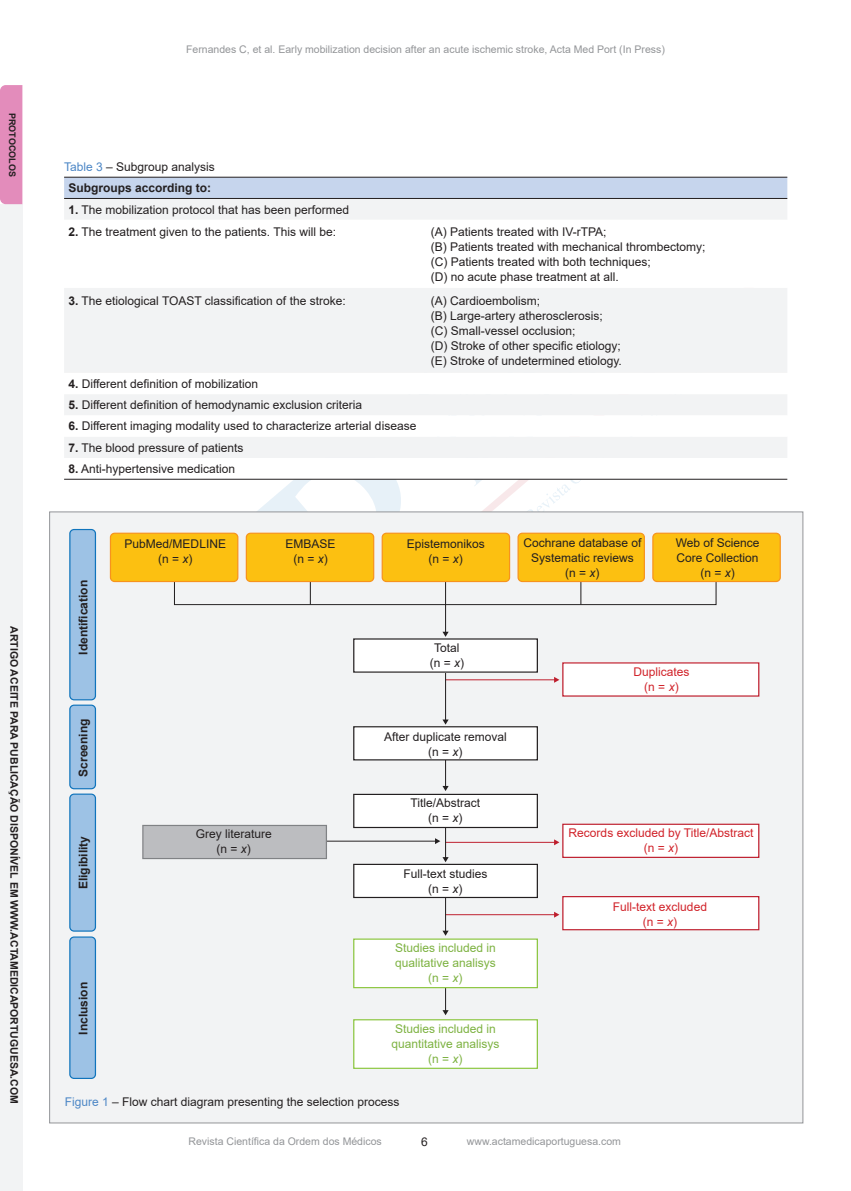
<style>
.page{position:relative;width:851px;height:1191px;background:#fff}
.page>*{position:absolute;margin:0;border:0;box-sizing:border-box;transform-origin:0 0}
.t1{font:12px/15px "Arial";color:#231f20;text-align:center}
.t2{font:700 12px/21px "Arial";color:#231f20;text-align:center}
.t3{font:12px/15px "Arial";color:#7db241;text-align:center}
.t4{font:12px/15px "Arial";color:#d1232a;text-align:center}
.t5{font:10.5px "Arial";color:#939598}
.t6{font:700 10.5px "Arial";color:#231f20}
.t7{font:700 9px "Arial";color:#231f20}
.s1{font-weight:400;color:#4d87c6}
.s2{font-weight:400}
.s3{font-weight:700}
.s4{font-style:italic}
.s5{color:#4d87c6}
</style>
<div class="page">
<div style="left:0;top:204px;width:22px;height:987px;background:#f2f3f4"></div>
<div style="left:0;top:85px;width:22px;height:119px;background:#e38cbb"></div>
<div style="left:49px;top:512px;width:754px;height:611px;background:#f2f3f4;border:1px solid #939598"></div>
<hr style="left:445px;top:914px;width:110px;height:1px;background:#be1d2c">
<svg style="left:554px;top:911px;width:5px;height:6px"></svg>
<hr style="left:445px;top:891px;width:1px;height:40px;background:#231f20">
<svg style="left:442px;top:930px;width:6px;height:5px"></svg>
<hr style="left:445px;top:977px;width:1px;height:34px;background:#231f20">
<svg style="left:442px;top:1010px;width:6px;height:5px"></svg>
<div style="left:563px;top:896px;width:196px;height:33px;background:#fff"></div>
<div style="left:562px;top:896px;width:197px;height:34px;border:1px solid #be1d2c"></div>
<hr style="left:445px;top:679px;width:110px;height:1px;background:#be1d2c">
<svg style="left:554px;top:677px;width:5px;height:6px"></svg>
<hr style="left:445px;top:842px;width:110px;height:1px;background:#be1d2c">
<svg style="left:554px;top:839px;width:5px;height:6px"></svg>
<hr style="left:325px;top:841px;width:111px;height:1px;background:#231f20">
<svg style="left:435px;top:838px;width:5px;height:6px"></svg>
<hr style="left:445px;top:670px;width:1px;height:50px;background:#231f20">
<svg style="left:442px;top:719px;width:6px;height:5px"></svg>
<svg style="left:442px;top:760px;width:6px;height:31px"></svg>
<hr style="left:445px;top:817px;width:1px;height:41px;background:#231f20">
<svg style="left:442px;top:857px;width:6px;height:5px"></svg>
<svg style="left:174px;top:480px;width:578px;height:157px"></svg>
<div style="left:110px;top:533px;width:128px;height:48px;background:#fcc011;border-radius:4px"></div>
<div style="left:110px;top:532px;width:128px;height:50px;border:1px solid #f7931d;border-radius:4px"></div>
<div style="left:246px;top:533px;width:128px;height:48px;background:#fcc011;border-radius:4px"></div>
<div style="left:246px;top:532px;width:128px;height:50px;border:1px solid #f7931d;border-radius:4px"></div>
<div style="left:382px;top:533px;width:127px;height:48px;background:#fcc011;border-radius:4px"></div>
<div style="left:382px;top:532px;width:128px;height:50px;border:1px solid #f7931d;border-radius:4px"></div>
<div style="left:518px;top:533px;width:126px;height:48px;background:#fcc011;border-radius:4px"></div>
<div style="left:517px;top:532px;width:128px;height:50px;border:1px solid #f7931d;border-radius:4px"></div>
<div style="left:653px;top:533px;width:127px;height:48px;background:#fcc011;border-radius:4px"></div>
<div style="left:652px;top:532px;width:129px;height:50px;border:1px solid #f7931d;border-radius:4px"></div>
<div style="left:70px;top:529px;width:25px;height:171px;background:#9dc2e5;border-radius:4px"></div>
<div style="left:69px;top:529px;width:27px;height:171px;border:1px solid #1074bc;border-radius:4px"></div>
<div style="left:70px;top:705px;width:25px;height:83px;background:#9dc2e5;border-radius:4px"></div>
<div style="left:69px;top:704px;width:27px;height:85px;border:1px solid #1074bc;border-radius:4px"></div>
<div style="left:70px;top:794px;width:25px;height:137px;background:#9dc2e5;border-radius:4px"></div>
<div style="left:69px;top:793px;width:27px;height:138px;border:1px solid #1074bc;border-radius:4px"></div>
<div style="left:70px;top:937px;width:25px;height:141px;background:#9dc2e5;border-radius:4px"></div>
<div style="left:69px;top:936px;width:27px;height:143px;border:1px solid #1074bc;border-radius:4px"></div>
<div style="left:354px;top:639px;width:183px;height:33px;background:#fff"></div>
<div style="left:354px;top:727px;width:183px;height:33px;background:#fff"></div>
<div style="left:353px;top:726px;width:185px;height:34px;border:1px solid #231f20"></div>
<div style="left:354px;top:794px;width:183px;height:33px;background:#fff"></div>
<div style="left:353px;top:793px;width:185px;height:35px;border:1px solid #231f20"></div>
<div style="left:354px;top:864px;width:183px;height:33px;background:#fff"></div>
<div style="left:353px;top:863px;width:185px;height:35px;border:1px solid #231f20"></div>
<div style="left:354px;top:939px;width:183px;height:48px;background:#fff"></div>
<div style="left:353px;top:938px;width:185px;height:50px;border:1px solid #8bc63e"></div>
<div style="left:354px;top:1019px;width:183px;height:49px;background:#fff"></div>
<div style="left:353px;top:1019px;width:185px;height:50px;border:1px solid #8bc63e"></div>
<div style="left:563px;top:663px;width:196px;height:33px;background:#fff"></div>
<div style="left:563px;top:824px;width:196px;height:33px;background:#fff"></div>
<div style="left:562px;top:823px;width:197px;height:35px;border:1px solid #be1d2c"></div>
<div style="left:143px;top:825px;width:183px;height:33px;background:#bcbdc0"></div>
<div style="left:142px;top:825px;width:185px;height:34px;border:1px solid #808285"></div>
<div style="left:64px;top:178px;width:723px;height:20px;background:#c6d5ed"></div>
<div style="left:64px;top:199px;width:723px;height:20px;background:#f2f3f4"></div>
<svg style="left:64px;top:288px;width:723px;height:191px;fill:#f2f3f4"></svg>
<hr style="left:64px;top:177px;width:723px;height:1px;background:#231f20">
<hr style="left:64px;top:198px;width:723px;height:1px;background:#231f20">
<hr style="left:64px;top:479px;width:723px;height:1px;background:#231f20">
<p class="t7" style="left:19px;top:113px;width:65px;rotate:90deg">PROTOCOLOS</p>
<p class="t6" style="left:21px;top:626px;width:479px;rotate:90deg">ARTIGO ACEITE PARA PUBLICAÇÃO DISPONÍVEL EM WWW.ACTAMEDICAPORTUGUESA.COM</p>
<p class="t5" style="left:186px;top:42px;width:480px">Fernandes C, et al. Early mobilization decision after an acute ischemic stroke, Acta Med Port (In Press)</p>
<p class="t2" style="left:64px;top:157px;width:152px"><span class="s1">Table 3</span> <span class="s2">– Subgroup analysis<br></span>Subgroups according to:</p>
<p class="t1" style="left:68px;top:202px;width:282px"><span class="s3">1.</span> The mobilization protocol that has been performed</p>
<p class="t1" style="left:68px;top:224px;width:269px"><span class="s3">2.</span> The treatment given to the patients. This will be:</p>
<p class="t1" style="left:431px;top:224px;width:276px;text-align:left">(A) Patients treated with IV-rTPA;<br>(B) Patients treated with mechanical thrombectomy; (C) Patients treated with both techniques;<br>(D) no acute phase treatment at all.</p>
<p class="t1" style="left:68px;top:293px;width:279px"><span class="s3">3.</span> The etiological TOAST classification of the stroke:</p>
<p class="t1" style="left:431px;top:293px;width:193px;text-align:left">(A) Cardioembolism;<br>(B) Large-artery atherosclerosis; (C) Small-vessel occlusion;<br>(D) Stroke of other specific etiology; (E) Stroke of undetermined etiology.</p>
<p class="t1" style="left:68px;top:376px;width:191px"><span class="s3">4.</span> Different definition of mobilization</p>
<p class="t1" style="left:68px;top:397px;width:295px"><span class="s3">5.</span> Different definition of hemodynamic exclusion criteria</p>
<p class="t1" style="left:68px;top:419px;width:349px"><span class="s3">6.</span> Different imaging modality used to characterize arterial disease</p>
<p class="t1" style="left:68px;top:440px;width:177px"><span class="s3">7.</span> The blood pressure of patients</p>
<p class="t1" style="left:68px;top:461px;width:168px"><span class="s3">8.</span> Anti-hypertensive medication</p>
<p class="t2" style="left:73px;top:654px;width:76px;rotate:-90deg">Identification</p>
<p class="t2" style="left:73px;top:776px;width:60px;rotate:-90deg">Screening</p>
<p class="t2" style="left:73px;top:889px;width:55px;rotate:-90deg">Eligibility</p>
<p class="t2" style="left:73px;top:1034px;width:54px;rotate:-90deg">Inclusion</p>
<p class="t1" style="left:125px;top:536px;width:103px">PubMed/MEDLINE (n = <span class="s4">x</span>)</p>
<p class="t1" style="left:285px;top:536px;width:52px">EMBASE (n = <span class="s4">x</span>)</p>
<p class="t1" style="left:407px;top:536px;width:80px">Epistemonikos (n = <span class="s4">x</span>)</p>
<p class="t1" style="left:523px;top:535px;width:120px">Cochrane database of<br>Systematic reviews<br>(n = <span class="s4">x</span>)</p>
<p class="t1" style="left:675px;top:535px;width:85px">Web of Science<br>Core Collection (n = <span class="s4">x</span>)</p>
<p class="t1" style="left:196px;top:826px;width:78px">Grey literature (n = <span class="s4">x</span>)</p>
<p class="t1" style="left:430px;top:640px;width:36px">Total (n = <span class="s4">x</span>)</p>
<p class="t1" style="left:384px;top:729px;width:124px">After duplicate removal (n = <span class="s4">x</span>)</p>
<p class="t1" style="left:410px;top:795px;width:71px">Title/Abstract (n = <span class="s4">x</span>)</p>
<p class="t1" style="left:403px;top:866px;width:86px">Full-text studies (n = <span class="s4">x</span>)</p>
<p class="t3" style="left:395px;top:940px;width:102px">Studies included in qualitative analisys (n = <span class="s4">x</span>)</p>
<p class="t3" style="left:391px;top:1021px;width:110px">Studies included in quantitative analisys (n = <span class="s4">x</span>)</p>
<p class="t4" style="left:633px;top:664px;width:58px">Duplicates (n = <span class="s4">x</span>)</p>
<p class="t4" style="left:568px;top:825px;width:186px">Records excluded by Title/Abstract (n = <span class="s4">x</span>)</p>
<p class="t4" style="left:613px;top:898px;width:96px">Full-text excluded (n = <span class="s4">x</span>)</p>
<p class="t1" style="left:65px;top:1094px;width:336px"><span class="s5">Figure 1</span> – Flow chart diagram presenting the selection process</p>
<p class="t5" style="left:189px;top:1134px;width:195px">Revista Científica da Ordem dos Médicos</p>
<p class="t1" style="left:421px;top:1134px;width:8px">6</p>
<p class="t5" style="left:467px;top:1134px;width:156px">www.actamedicaportuguesa.com</p>
</div>
